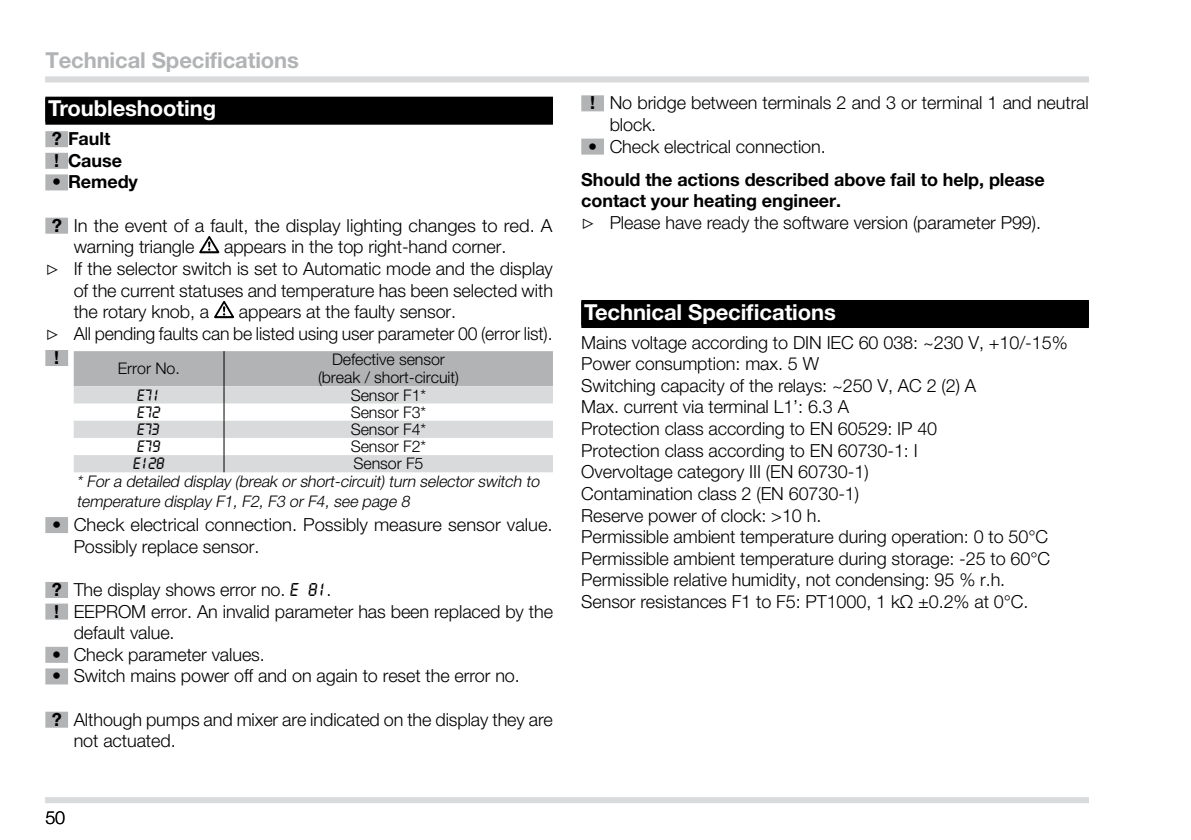
<style>
.page{position:relative;width:1191px;height:840px;background:#fff}
.page>*{position:absolute;margin:0;border:0;box-sizing:border-box;transform-origin:0 0}
.t1{font:700 22px "Helvetica Neue LT Pro";letter-spacing:-.005em;color:#fff}
.t2{font:700 22px "Helvetica Neue LT Pro";letter-spacing:-.005em;color:#b1b3b4}
.t3{font:300 18px/21.6px "Helvetica Neue LT Pro";letter-spacing:-.005em;color:#000}
.t4{font:700 18px/21.6px "Helvetica Neue LT Pro";letter-spacing:-.005em;color:#000}
.t5{font:italic 300 16px/20px "Helvetica Neue LT Pro";color:#000}
.t6{font:300 16px/18px "Helvetica Neue LT Pro";letter-spacing:-.005em;color:#000;text-align:center}
.t7{font:italic 500 16px "Quartz";letter-spacing:-.005em;color:#000}
.s1{font-weight:700}
.s2{font-family:"Lucida Sans Unicode";font-weight:400}
.s3{font-family:"Quartz";font-weight:500;font-style:italic}
.s4{font-weight:300}
</style>
<div class="page">
<div style="left:45px;top:77px;width:1044px;height:5px;background:#d9dadb"></div>
<div style="left:45px;top:797px;width:1044px;height:5px;background:#d9dadb"></div>
<div style="left:45px;top:97px;width:508px;height:28px;background:#000"></div>
<div style="left:45px;top:131px;width:23px;height:16px;background:#b1b3b4"></div>
<div style="left:45px;top:153px;width:23px;height:16px;background:#b1b3b4"></div>
<div style="left:45px;top:174px;width:23px;height:16px;background:#b1b3b4"></div>
<div style="left:45px;top:217px;width:23px;height:16px;background:#b1b3b4"></div>
<div style="left:45px;top:516px;width:23px;height:16px;background:#b1b3b4"></div>
<div style="left:45px;top:581px;width:23px;height:16px;background:#b1b3b4"></div>
<div style="left:45px;top:603px;width:23px;height:16px;background:#b1b3b4"></div>
<div style="left:45px;top:646px;width:23px;height:16px;background:#b1b3b4"></div>
<div style="left:45px;top:668px;width:23px;height:16px;background:#b1b3b4"></div>
<div style="left:45px;top:711px;width:23px;height:16px;background:#b1b3b4"></div>
<svg style="left:199px;top:236px;width:20px;height:17px"></svg>
<svg style="left:214px;top:301px;width:20px;height:17px"></svg>
<svg style="left:74px;top:351px;width:479px;height:121px"></svg>
<div style="left:45px;top:350px;width:23px;height:16px;background:#b1b3b4"></div>
<div style="left:581px;top:95px;width:23px;height:16px;background:#b1b3b4"></div>
<div style="left:581px;top:138px;width:23px;height:16px;background:#b1b3b4"></div>
<div style="left:581px;top:300px;width:508px;height:28px;background:#000"></div>
<p class="t2" style="left:45px;top:47px;width:255px">Technical Specifications</p>
<p class="t1" style="left:48px;top:95px;width:169px">Troubleshooting</p>
<p class="t4" style="left:52px;top:127px;width:72px">? Fault<br>! Cause</p>
<p class="t4" style="left:52px;top:171px;width:87px">• Remedy</p>
<p class="t3" style="left:74px;top:214px;width:480px;text-indent:-22px"><span class="s1">?</span> In the event of a fault, the display lighting changes to red. A warning triangle</p>
<p class="t3" style="left:224px;top:235px;width:284px">appears in the top right-hand corner.</p>
<p class="t3" style="left:45px;top:257px;width:509px"><span class="s2">▷</span> If the selector switch is set to Automatic mode and the display</p>
<p class="t3" style="left:74px;top:279px;width:481px">of the current statuses and temperature has been selected with</p>
<p class="t3" style="left:74px;top:300px;width:137px">the rotary knob, a</p>
<p class="t3" style="left:45px;top:300px;width:509px;text-indent:193px">appears at the faulty sensor.<br><span class="s2">▷</span> All pending faults can be listed using user parameter 00 (error list).</p>
<p class="t4" style="left:54px;top:346px;width:7px">!</p>
<p class="t6" style="left:118px;top:359px;width:63px">Error No.</p>
<p class="t6" style="left:318px;top:350px;width:142px">Defective sensor (break / short-circuit)</p>
<p class="t7" style="left:137px;top:384px;width:25px">E71</p>
<p class="t6" style="left:351px;top:385px;width:77px">Sensor F1*</p>
<p class="t7" style="left:137px;top:401px;width:25px">E72</p>
<p class="t6" style="left:351px;top:402px;width:77px">Sensor F3*</p>
<p class="t7" style="left:137px;top:419px;width:25px">E73</p>
<p class="t6" style="left:351px;top:420px;width:77px">Sensor F4*</p>
<p class="t7" style="left:137px;top:436px;width:25px">E79</p>
<p class="t6" style="left:351px;top:437px;width:77px">Sensor F2*</p>
<p class="t7" style="left:133px;top:453px;width:32px">E128</p>
<p class="t6" style="left:353px;top:454px;width:71px">Sensor F5</p>
<p class="t5" style="left:77px;top:470px;width:467px">*Fora detailed display (break orshort-circuit) turn selectorswitch to temperature display F1,F2,F3 orF4,see page 8</p>
<p class="t3" style="left:74px;top:513px;width:480px;text-indent:-21px"><span class="s1">•</span> Check electrical connection. Possibly measure sensor value.<br>Possibly replace sensor.</p>
<p class="t3" style="left:52px;top:578px;width:281px"><span class="s1">?</span> The display shows error no. <span class="s3">E 81</span>.</p>
<p class="t3" style="left:54px;top:599px;width:500px"><span class="s1">!</span> EEPROM error. An invalid parameter has been replaced by the</p>
<p class="t3" style="left:74px;top:621px;width:102px">default value.</p>
<p class="t3" style="left:52px;top:643px;width:214px"><span class="s1">•</span> Check parameter values.</p>
<p class="t3" style="left:52px;top:664px;width:469px"><span class="s1">•</span> Switch mains power off and on again to reset the error no.</p>
<p class="t3" style="left:74px;top:707px;width:481px;text-indent:-22px"><span class="s1">?</span> Although pumps and mixer are indicated on the display they are not actuated.</p>
<p class="t3" style="left:45px;top:806px;width:21px">50</p>
<p class="t3" style="left:609px;top:92px;width:480px;text-indent:-19px"><span class="s1">!</span> No bridge between terminals 2 and 3 or terminal 1 and neutral block.</p>
<p class="t4" style="left:581px;top:129px;width:465px;line-height:33px;text-indent:7px">• <span class="s4">Check electrical connection.<br></span>Should the actions described above fail to help, please</p>
<p class="t3" style="left:581px;top:189px;width:461px"><span class="s1">contact your heating engineer.<br></span><span class="s2">▷</span> Please have ready the software version (parameter P99).</p>
<p class="t1" style="left:584px;top:298px;width:253px">Technical Specifications</p>
<p class="t3" style="left:581px;top:331px;width:488px">Mains voltage according to DIN IEC 60 038: ~230 V, +10/-15% Power consumption: max. 5 W<br>Switching capacity of the relays: ~250 V, AC 2 (2) A<br>Max. current via terminal L1’: 6.3 A<br>Protection class according to EN 60529: IP 40<br>Protection class according to EN 60730-1: I<br>Overvoltage category III (EN 60730-1)<br>Contamination class 2 (EN 60730-1)<br>Reserve power of clock: &gt;10 h.<br>Permissible ambient temperature during operation: 0 to 50°C Permissible ambient temperature during storage: -25 to 60°C Permissible relative humidity, not condensing: 95 % r.h.<br>Sensor resistances F1 to F5: PT1000, 1 kΩ ±0.2% at 0°C.</p>
</div>
